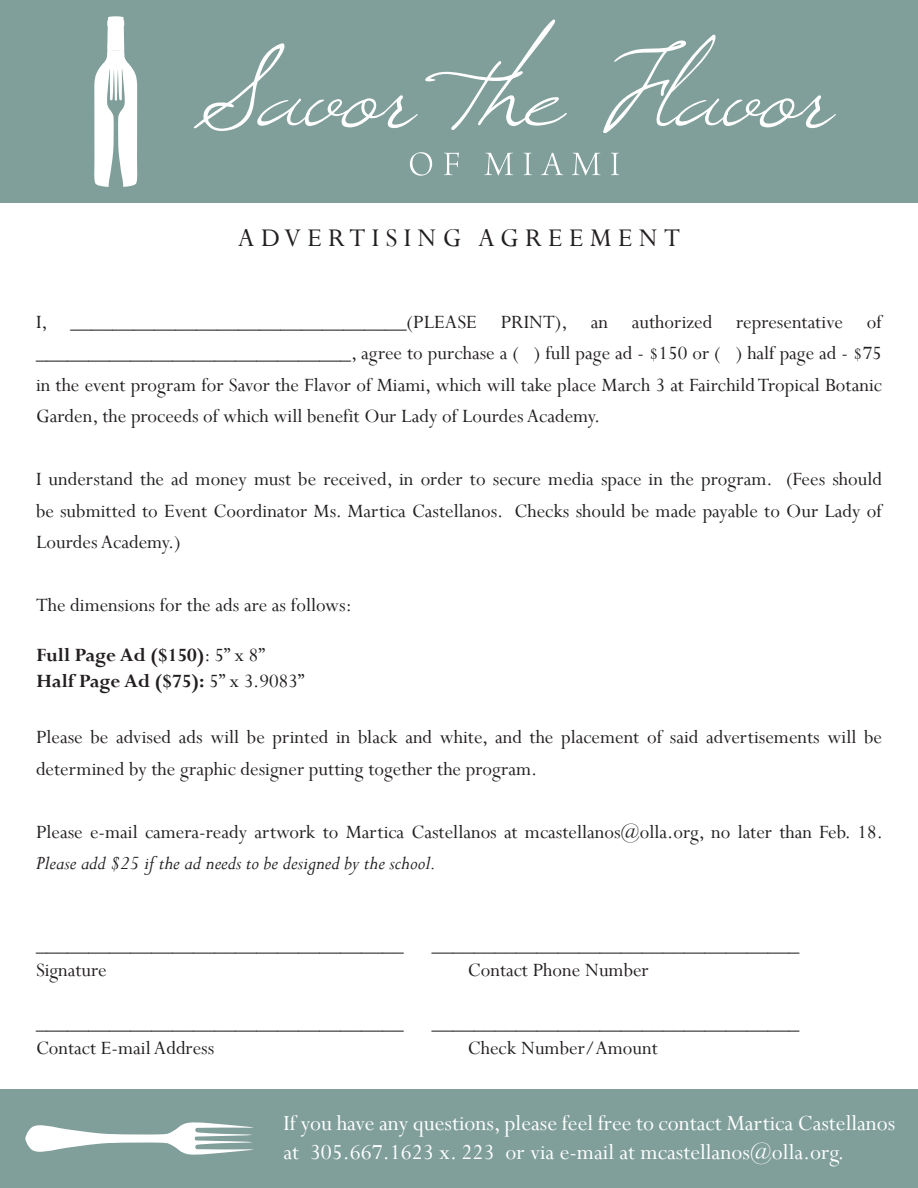
<style>
.page{position:relative;width:918px;height:1188px;background:#fff}
.page>*{position:absolute;margin:0;border:0;box-sizing:border-box;transform-origin:0 0}
.t1{font:28.5px "Perpetua";letter-spacing:.22em;color:#231f20}
.t2{font:24px/28.8px "Perpetua";color:#fff}
.t3{font:21px/31.5px "Perpetua";color:#231f20;text-align:justify}
.t4{font:700 21px/25.2px "Perpetua";color:#231f20}
.t5{font:italic 21px "Perpetua";color:#231f20}
.s1{font-weight:400}
</style>
<div class="page">
<div style="left:0;top:0;width:918px;height:202px;background:#809f9a"></div>
<div style="left:0;top:1090px;width:918px;height:98px;background:#809f9a"></div>
<svg style="left:25px;top:1122px;width:228px;height:33px"></svg>
<svg style="left:193px;top:19px;width:643px;height:114px"></svg>
<svg style="left:410px;top:152px;width:209px;height:24px"></svg>
<svg style="left:94px;top:16px;width:43px;height:171px"></svg>
<h1 class="t1" style="left:238px;top:219px;width:444px">ADVERTISING AGREEMENT</h1>
<p class="t3" style="left:36px;top:305px;width:847px">I, ________________________________(PLEASE PRINT), an authorized representative of ______________________________, agree to purchase a ( ) full page ad - $150 or ( ) half page ad - $75 in the event program for Savor the Flavor of Miami, which will take place March 3 at Fairchild Tropical Botanic Garden, the proceeds of which will benefit Our Lady of Lourdes Academy.</p>
<p class="t3" style="left:36px;top:463px;width:848px">I understand the ad money must be received, in order to secure media space in the program. (Fees should be submitted to Event Coordinator Ms. Martica Castellanos. Checks should be made payable to Our Lady of Lourdes Academy.)</p>
<p class="t3" style="left:36px;top:589px;width:317px">The dimensions for the ads are as follows:</p>
<p class="t4" style="left:36px;top:642px;width:270px">Full Page Ad ($150)<span class="s1">: 5” x 8”<br></span>Half Page Ad ($75): <span class="s1">5” x 3.9083”</span></p>
<p class="t3" style="left:36px;top:721px;width:848px">Please be advised ads will be printed in black and white, and the placement of said advertisements will be determined by the graphic designer putting together the program.</p>
<p class="t3" style="left:36px;top:816px;width:848px">Please e-mail camera-ready artwork to Martica Castellanos at mcastellanos@olla.org, no later than Feb. 18.</p>
<p class="t5" style="left:36px;top:850px;width:401px">Please add $25 if the ad needs to be designed by the school.</p>
<p class="t3" style="left:36px;top:929px;width:369px">___________________________________</p>
<p class="t3" style="left:432px;top:929px;width:369px">___________________________________</p>
<p class="t3" style="left:36px;top:954px;width:72px">Signature</p>
<p class="t3" style="left:468px;top:954px;width:182px">Contact Phone Number</p>
<p class="t3" style="left:36px;top:1006px;width:369px">___________________________________</p>
<p class="t3" style="left:432px;top:1006px;width:369px">___________________________________</p>
<p class="t3" style="left:36px;top:1032px;width:180px">Contact E-mail Address</p>
<p class="t3" style="left:468px;top:1032px;width:192px">Check Number/Amount</p>
<p class="t2" style="left:283px;top:1108px;width:613px">If you have any questions, please feel free to contact Martica Castellanos at 305.667.1623 x. 223 or via e-mail at mcastellanos@olla.org.</p>
</div>
